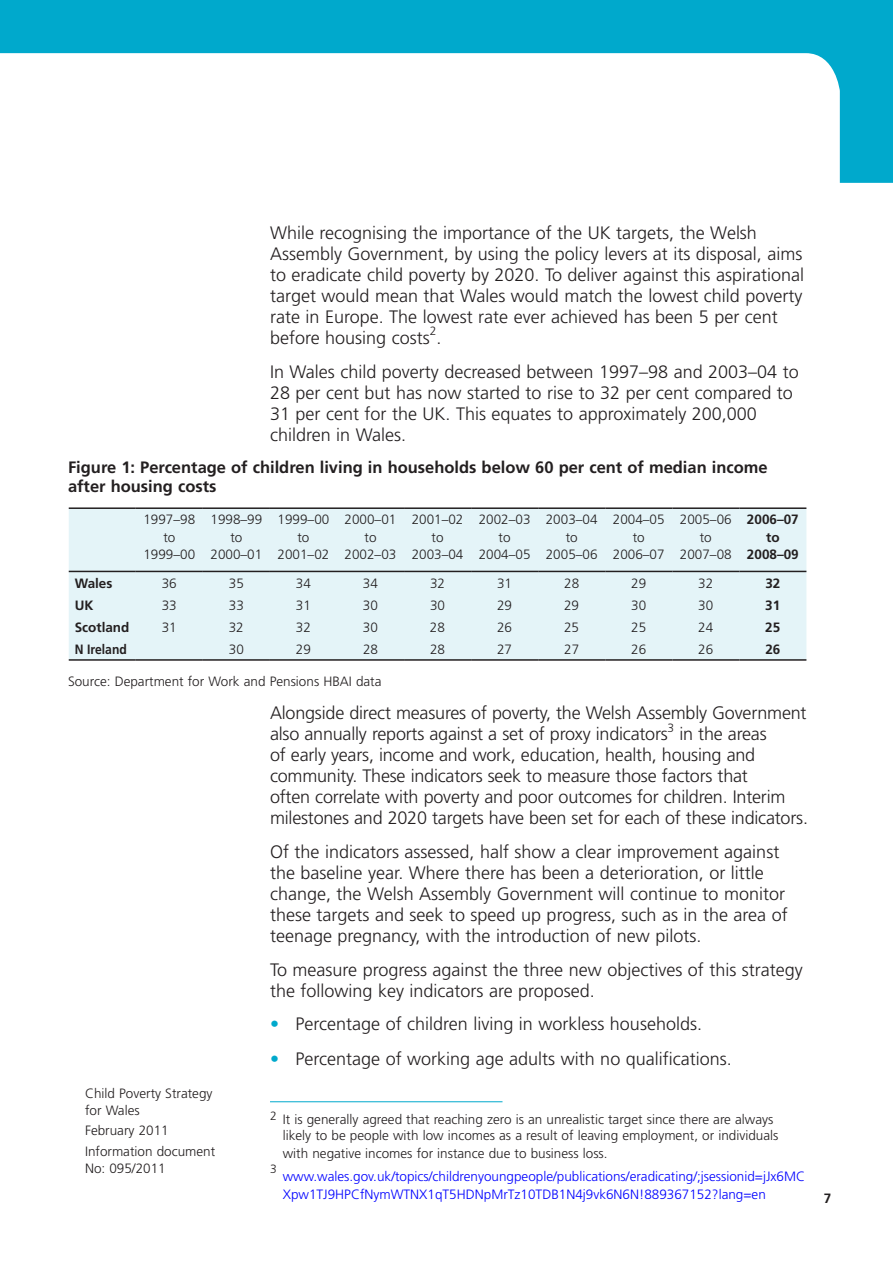
<style>
.page{position:relative;width:893px;height:1263px;background:#fff}
.page>*{position:absolute;margin:0;border:0;box-sizing:border-box;transform-origin:0 0}
.t1{font:300 18px/21px "Frutiger LT";color:#231f20}
.t2{font:700 16.5px/19.5px "Frutiger LT";color:#231f20}
.t3{font:300 13.5px/17.2px "Frutiger LT";color:#231f20;text-align:center}
.t4{font:300 13.5px/17.2px "Frutiger LT";color:#00f}
.t5{font:700 13.5px/17.2px "Frutiger LT";color:#231f20;text-align:center}
.t6{font:700 13.5px "Frutiger LT";color:#231f20;scale:.9 1}
.t7{font:300 12px "Frutiger LT";color:#231f20}
.s1{color:#00a9cc}
</style>
<div class="page">
<svg style="left:0;top:0;width:893px;height:183px"></svg>
<div style="left:69px;top:509px;width:737px;height:150px;background:#e4f4f8"></div>
<hr style="left:69px;top:659px;width:67px;height:2px;background:#231f20">
<hr style="left:136px;top:659px;width:67px;height:2px;background:#231f20">
<hr style="left:203px;top:659px;width:67px;height:2px;background:#231f20">
<hr style="left:270px;top:659px;width:67px;height:2px;background:#231f20">
<hr style="left:337px;top:659px;width:67px;height:2px;background:#231f20">
<hr style="left:404px;top:659px;width:67px;height:2px;background:#231f20">
<hr style="left:471px;top:659px;width:67px;height:2px;background:#231f20">
<hr style="left:538px;top:659px;width:67px;height:2px;background:#231f20">
<hr style="left:605px;top:659px;width:67px;height:2px;background:#231f20">
<hr style="left:672px;top:659px;width:67px;height:2px;background:#231f20">
<hr style="left:739px;top:659px;width:67px;height:2px;background:#231f20">
<hr style="left:69px;top:507px;width:67px;height:2px;background:#231f20">
<hr style="left:136px;top:507px;width:67px;height:2px;background:#231f20">
<hr style="left:203px;top:507px;width:67px;height:2px;background:#231f20">
<hr style="left:270px;top:507px;width:67px;height:2px;background:#231f20">
<hr style="left:337px;top:507px;width:67px;height:2px;background:#231f20">
<hr style="left:404px;top:507px;width:67px;height:2px;background:#231f20">
<hr style="left:471px;top:507px;width:67px;height:2px;background:#231f20">
<hr style="left:538px;top:507px;width:67px;height:2px;background:#231f20">
<hr style="left:605px;top:507px;width:67px;height:2px;background:#231f20">
<hr style="left:672px;top:507px;width:67px;height:2px;background:#231f20">
<hr style="left:739px;top:507px;width:67px;height:2px;background:#231f20">
<hr style="left:69px;top:571px;width:67px;height:1px;background:#231f20">
<hr style="left:136px;top:571px;width:67px;height:1px;background:#231f20">
<hr style="left:203px;top:571px;width:67px;height:1px;background:#231f20">
<hr style="left:270px;top:571px;width:67px;height:1px;background:#231f20">
<hr style="left:337px;top:571px;width:67px;height:1px;background:#231f20">
<hr style="left:404px;top:571px;width:67px;height:1px;background:#231f20">
<hr style="left:471px;top:571px;width:67px;height:1px;background:#231f20">
<hr style="left:538px;top:571px;width:67px;height:1px;background:#231f20">
<hr style="left:605px;top:571px;width:67px;height:1px;background:#231f20">
<hr style="left:672px;top:571px;width:67px;height:1px;background:#231f20">
<hr style="left:739px;top:571px;width:67px;height:1px;background:#231f20">
<hr style="left:270px;top:1101px;width:232px;height:1px;background:#00a9cc">
<p class="t1" style="left:270px;top:222px;width:536px">While recognising the importance of the UK targets, the Welsh Assembly Government, by using the policy levers at its disposal, aims to eradicate child poverty by 2020. To deliver against this aspirational target would mean that Wales would match the lowest child poverty rate in Europe. The lowest rate ever achieved has been 5 per cent before housing costs .</p>
<p class="t7" style="left:430px;top:324px;width:8px">2</p>
<p class="t1" style="left:270px;top:361px;width:530px">In Wales child poverty decreased between 1997–98 and 2003–04 to 28 per cent but has now started to rise to 32 per cent compared to 31 per cent for the UK. This equates to approximately 200,000 children in Wales.</p>
<p class="t2" style="left:68px;top:457px;width:701px">Figure 1: Percentage of children living in households below 60 per cent of median income after housing costs</p>
<p class="t3" style="left:143px;top:511px;width:53px">1997–98 to<br>1999–00</p>
<p class="t3" style="left:210px;top:511px;width:53px">1998–99 to<br>2000–01</p>
<p class="t3" style="left:278px;top:511px;width:53px">1999–00 to<br>2001–02</p>
<p class="t3" style="left:345px;top:511px;width:53px">2000–01 to<br>2002–03</p>
<p class="t3" style="left:412px;top:511px;width:53px">2001–02 to<br>2003–04</p>
<p class="t3" style="left:479px;top:511px;width:53px">2002–03 to<br>2004–05</p>
<p class="t3" style="left:546px;top:511px;width:53px">2003–04 to<br>2005–06</p>
<p class="t3" style="left:613px;top:511px;width:53px">2004–05 to<br>2006–07</p>
<p class="t3" style="left:680px;top:511px;width:53px">2005–06 to<br>2007–08</p>
<p class="t5" style="left:747px;top:511px;width:53px">2006–07 to<br>2008–09</p>
<p class="t5" style="left:75px;top:574px;width:39px">Wales</p>
<p class="t3" style="left:162px;top:574px;width:17px">36</p>
<p class="t3" style="left:229px;top:574px;width:17px">35</p>
<p class="t3" style="left:296px;top:574px;width:17px">34</p>
<p class="t3" style="left:363px;top:574px;width:17px">34</p>
<p class="t3" style="left:430px;top:574px;width:17px">32</p>
<p class="t3" style="left:497px;top:574px;width:17px">31</p>
<p class="t3" style="left:564px;top:574px;width:17px">28</p>
<p class="t3" style="left:631px;top:574px;width:17px">29</p>
<p class="t3" style="left:698px;top:574px;width:17px">32</p>
<p class="t5" style="left:765px;top:574px;width:17px">32</p>
<p class="t5" style="left:75px;top:596px;width:20px">UK</p>
<p class="t3" style="left:162px;top:597px;width:17px">33</p>
<p class="t3" style="left:229px;top:597px;width:17px">33</p>
<p class="t3" style="left:296px;top:597px;width:17px">31</p>
<p class="t3" style="left:363px;top:597px;width:17px">30</p>
<p class="t3" style="left:430px;top:597px;width:17px">30</p>
<p class="t3" style="left:497px;top:597px;width:17px">29</p>
<p class="t3" style="left:564px;top:597px;width:17px">29</p>
<p class="t3" style="left:631px;top:597px;width:17px">30</p>
<p class="t3" style="left:698px;top:597px;width:17px">30</p>
<p class="t5" style="left:765px;top:596px;width:17px">31</p>
<p class="t5" style="left:75px;top:619px;width:56px">Scotland</p>
<p class="t3" style="left:162px;top:619px;width:17px">31</p>
<p class="t3" style="left:229px;top:619px;width:17px">32</p>
<p class="t3" style="left:296px;top:619px;width:17px">32</p>
<p class="t3" style="left:363px;top:619px;width:17px">30</p>
<p class="t3" style="left:430px;top:619px;width:17px">28</p>
<p class="t3" style="left:497px;top:619px;width:17px">26</p>
<p class="t3" style="left:564px;top:619px;width:17px">25</p>
<p class="t3" style="left:631px;top:619px;width:17px">25</p>
<p class="t3" style="left:698px;top:619px;width:17px">24</p>
<p class="t5" style="left:765px;top:619px;width:17px">25</p>
<p class="t6" style="left:75px;top:641px;width:59px">N Ireland</p>
<p class="t3" style="left:229px;top:641px;width:17px">30</p>
<p class="t3" style="left:296px;top:641px;width:17px">29</p>
<p class="t3" style="left:363px;top:641px;width:17px">28</p>
<p class="t3" style="left:430px;top:641px;width:17px">28</p>
<p class="t3" style="left:497px;top:641px;width:17px">27</p>
<p class="t3" style="left:564px;top:641px;width:17px">27</p>
<p class="t3" style="left:631px;top:641px;width:17px">26</p>
<p class="t3" style="left:698px;top:641px;width:17px">26</p>
<p class="t5" style="left:765px;top:641px;width:17px">26</p>
<p class="t3" style="left:68px;top:672px;width:315px">Source: Department for Work and Pensions HBAI data</p>
<p class="t3" style="left:85px;top:1085px;width:129px;line-height:16.5px;text-align:left">Child Poverty Strategy for Wales</p>
<p class="t3" style="left:85px;top:1120px;width:132px;line-height:20.7px;text-align:left">February 2011<br>Information document</p>
<p class="t3" style="left:85px;top:1159px;width:82px">No: 095/2011</p>
<p class="t1" style="left:270px;top:702px;width:538px">Alongside direct measures of poverty, the Welsh Assembly Government also annually reports against a set of proxy indicators</p>
<p class="t7" style="left:668px;top:720px;width:8px">3</p>
<p class="t1" style="left:270px;top:723px;width:539px;text-indent:409px">in the areas<br>of early years, income and work, education, health, housing and community. These indicators seek to measure those factors that<br>often correlate with poverty and poor outcomes for children. Interim milestones and 2020 targets have been set for each of these indicators.</p>
<p class="t1" style="left:270px;top:841px;width:519px">Of the indicators assessed, half show a clear improvement against the baseline year. Where there has been a deterioration, or little change, the Welsh Assembly Government will continue to monitor these targets and seek to speed up progress, such as in the area of teenage pregnancy, with the introduction of new pilots.</p>
<p class="t1" style="left:270px;top:959px;width:534px">To measure progress against the three new objectives of this strategy the following key indicators are proposed.</p>
<p class="t1" style="left:270px;top:1014px;width:433px"><span class="s1">•</span> Percentage of children living in workless households.</p>
<p class="t1" style="left:270px;top:1048px;width:463px"><span class="s1">•</span> Percentage of working age adults with no qualifications.</p>
<p class="t3" style="left:283px;top:1111px;width:497px;line-height:16.8px;text-align:left;text-indent:-13px"><sup>2</sup> It is generally agreed that reaching zero is an unrealistic target since there are always likely to be people with low incomes as a result of leaving employment, or individuals with negative incomes for instance due to business loss.</p>
<p class="t7" style="left:270px;top:1162px;width:8px">3</p>
<p class="t4" style="left:283px;top:1168px;width:524px">www.wales.gov.uk/topics/childrenyoungpeople/publications/eradicating/;jsessionid=jJx6MC<br>Xpw1TJ9HPCfNymWTNX1qT5HDNpMrTz10TDB1N4j9vk6N6N!889367152?lang=en</p>
<p class="t5" style="left:824px;top:1189px;width:9px">7</p>
</div>
